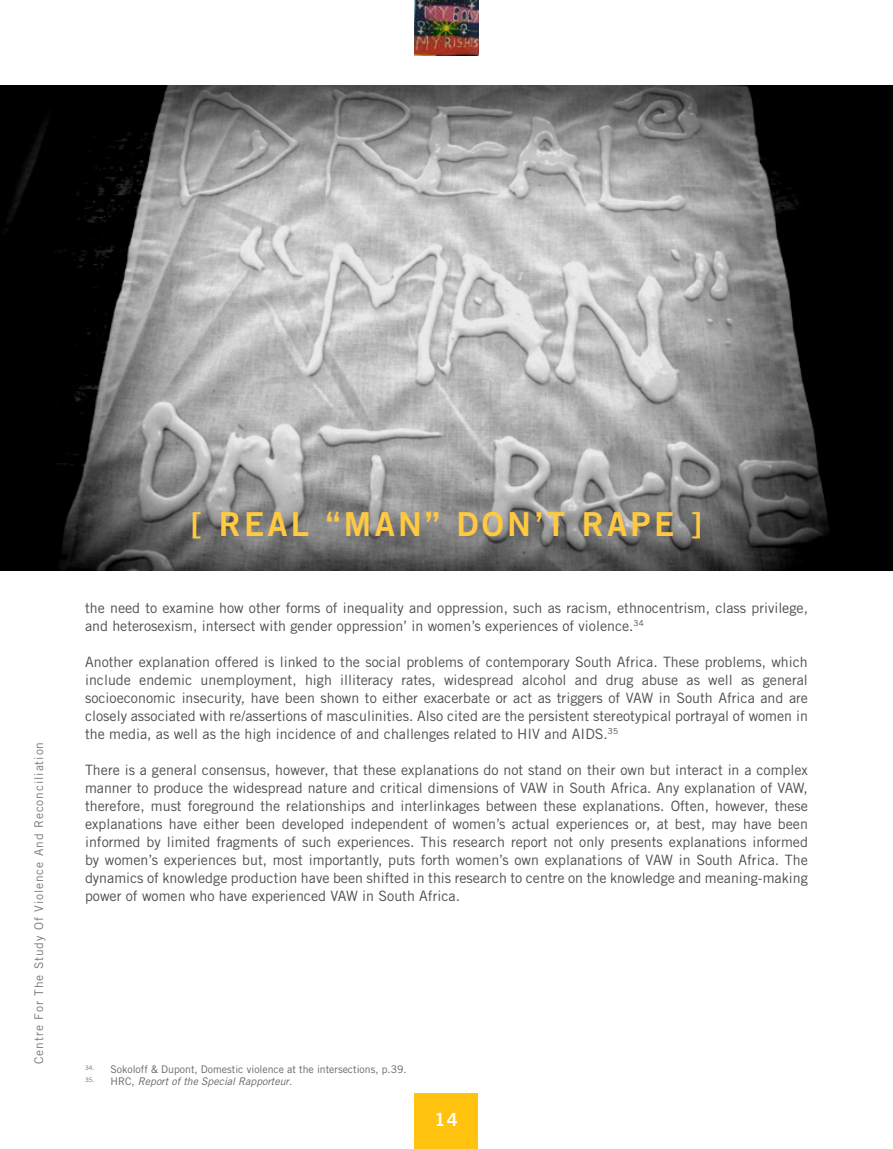
<style>
.page{position:relative;width:893px;height:1149px;background:#fff}
.page>*{position:absolute;margin:0;border:0;box-sizing:border-box;transform-origin:0 0}
.t1{font:33px "Trade Gothic Bold Two";letter-spacing:.1em;color:#ffca41}
.t2{font:18px "Trade Gothic Bold Two";color:#fff}
.t3{font:14.25px/18px "Trade Gothic";color:#4d4d4f;text-align:justify}
.t4{font:12px "Trade Gothic";letter-spacing:.075em;color:#77787b}
.t5{font:10.5px "Trade Gothic";color:#636466}
.t6{font:italic 10.5px "Trade Gothic";color:#636466}
.s1{font-style:normal}
</style>
<div class="page">
<div style="left:415px;top:1093px;width:63px;height:55px;background:#ffc20e"></div>
<img style="left:0;top:85px;width:893px;height:485px">
<img style="left:415px;top:0;width:63px;height:55px">
<p class="t4" style="left:32px;top:1063px;width:323px;rotate:-90deg">Centre For The Study Of Violence And Reconciliation</p>
<h1 class="t1" style="left:191px;top:503px;width:512px">[ REAL “MAN” DON’T RAPE ]</h1>
<p class="t3" style="left:85px;top:598px;width:724px">the need to examine how other forms of inequality and oppression, such as racism, ethnocentrism, class privilege, and heterosexism, intersect with gender oppression’ in women’s experiences of violence.<sup>34</sup></p>
<p class="t3" style="left:85px;top:652px;width:724px">Another explanation offered is linked to the social problems of contemporary South Africa. These problems, which include endemic unemployment, high illiteracy rates, widespread alcohol and drug abuse as well as general socioeconomic insecurity, have been shown to either exacerbate or act as triggers of VAW in South Africa and are closely associated with re/assertions of masculinities. Also cited are the persistent stereotypical portrayal of women in the media, as well as the high incidence of and challenges related to HIV and AIDS.<sup>35</sup></p>
<p class="t3" style="left:85px;top:760px;width:724px">There is a general consensus, however, that these explanations do not stand on their own but interact in a complex manner to produce the widespread nature and critical dimensions of VAW in South Africa. Any explanation of VAW, therefore, must foreground the relationships and interlinkages between these explanations. Often, however, these explanations have either been developed independent of women’s actual experiences or, at best, may have been informed by limited fragments of such experiences. This research report not only presents explanations informed by women’s experiences but, most importantly, puts forth women’s own explanations of VAW in South Africa. The dynamics of knowledge production have been shifted in this research to centre on the knowledge and meaning-making power of women who have experienced VAW in South Africa.</p>
<p class="t5" style="left:85px;top:1062px;width:323px"><sup>34.</sup> Sokoloff &amp; Dupont, Domestic violence at the intersections, p.39.</p>
<p class="t6" style="left:85px;top:1074px;width:209px"><sup>35.</sup> <span class="s1">HRC,</span> Report of the Special Rapporteur<span class="s1">.</span></p>
<p class="t2" style="left:434px;top:1108px;width:25px">14</p>
</div>
